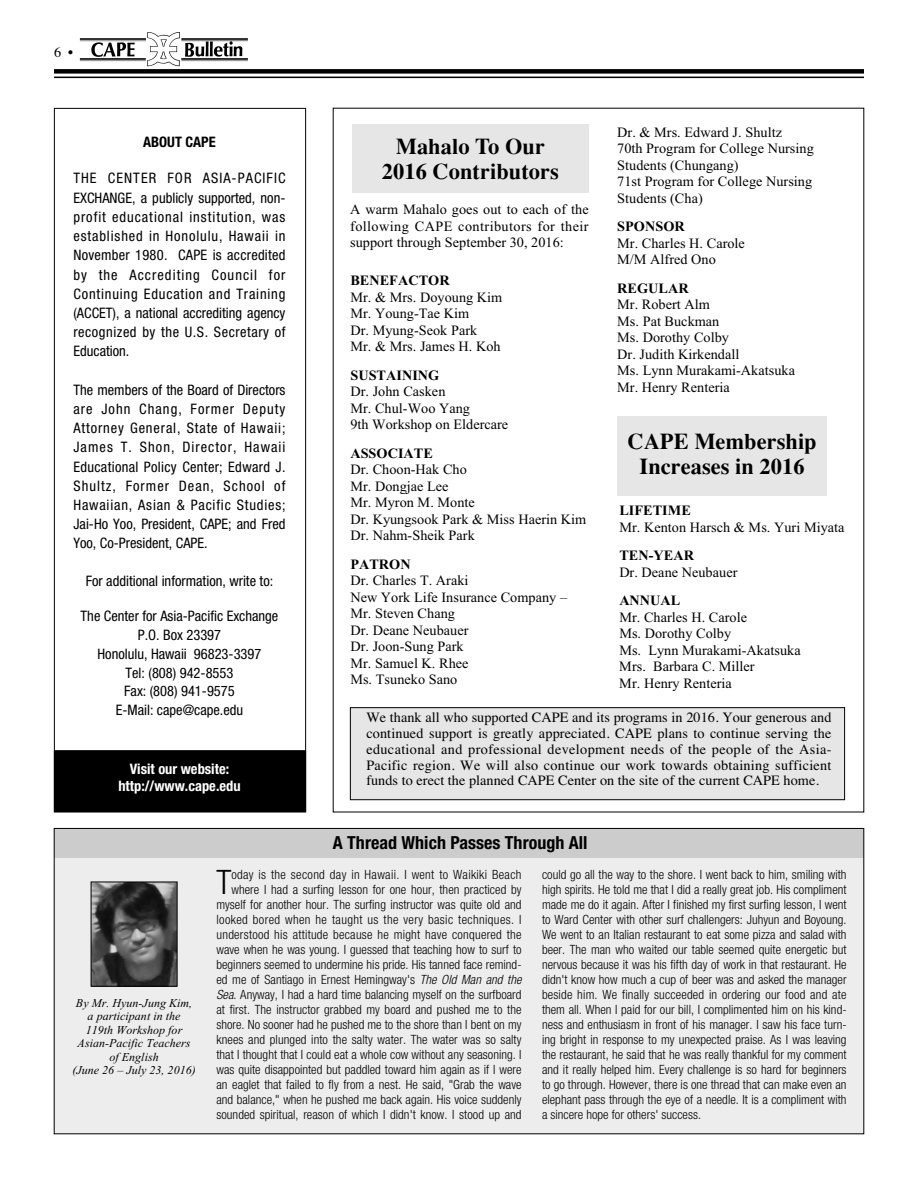
<style>
.page{position:relative;width:918px;height:1188px;background:#fff}
.page>*{position:absolute;margin:0;border:0;box-sizing:border-box;transform-origin:0 0}
.t1{font:300 condensed 33.75px "Helvetica Neue";color:#000}
.t2{font:700 22.5px/25.5px "Times";color:#000;text-align:center}
.t3{font:700 condensed 18px "Helvetica Neue";color:#000}
.t4{font:condensed 14.4px/19.2px "Helvetica Neue";color:#000;text-align:justify}
.t5{font:700 condensed 14.4px/17.4px "Helvetica Neue";color:#fff;text-align:center}
.t6{font:700 condensed 14.4px "Helvetica Neue";color:#000}
.t7{font:14.25px/16.5px "Times New Roman";color:#000}
.t8{font:14.25px/15.8px "Times";color:#000;text-align:justify}
.t9{font:700 14.25px "Times New Roman";letter-spacing:.005em;color:#000}
.t10{font:300 condensed 12.75px/15px "Helvetica Neue";color:#000;text-align:right}
.t11{font:italic 12px/13.5px "Times New Roman";color:#000;text-align:center}
.s1{font-style:italic}
</style>
<div class="page">
<div style="left:54px;top:69px;width:810px;height:5px;background:#000"></div>
<hr style="left:54px;top:77px;width:810px;height:1px;background:#000">
<img style="left:79px;top:32px;width:169px;height:35px">
<div style="left:351px;top:708px;width:493px;height:92px;background:#e6e6e6"></div>
<div style="left:350px;top:707px;width:495px;height:93px;border:1px solid #000"></div>
<div style="left:617px;top:416px;width:210px;height:80px;background:#e6e6e6"></div>
<div style="left:352px;top:124px;width:237px;height:69px;background:#e6e6e6"></div>
<div style="left:54px;top:828px;width:810px;height:306px;background:#ededed"></div>
<div style="left:54px;top:828px;width:810px;height:30px;background:#ccc"></div>
<div style="left:55px;top:751px;width:250px;height:60px;background:#000"></div>
<div style="left:54px;top:750px;width:252px;height:62px;border:1px solid #000"></div>
<div style="left:54px;top:108px;width:252px;height:704px;border:1px solid #000"></div>
<img style="left:93px;top:884px;width:82px;height:100px">
<div style="left:91px;top:882px;width:86px;height:104px;border:1px solid #000"></div>
<p class="t8" style="left:54px;top:44px;width:21px">6 •</p>
<p class="t6" style="left:143px;top:137px;width:74px">ABOUT CAPE</p>
<p class="t4" style="left:73px;top:170px;width:214px">THE CENTER FOR ASIA-PACIFIC EXCHANGE, a publicly supported, non&shy;profit educational institution, was established in Honolulu, Hawaii in November 1980. CAPE is accredited by the Accrediting Council for Continuing Education and Training (ACCET), a national accrediting agency recognized by the U.S. Secretary of Education.</p>
<p class="t4" style="left:73px;top:381px;width:214px">The members of the Board of Directors are John Chang, Former Deputy Attorney General, State of Hawaii; James T. Shon, Director, Hawaii Educational Policy Center; Edward J.<br>Shultz, Former Dean, School of Hawaiian, Asian &amp; Pacific Studies; Jai-Ho Yoo, President, CAPE; and Fred Yoo, Co-President, CAPE.</p>
<p class="t4" style="left:86px;top:573px;width:189px">For additional information, write to:</p>
<p class="t4" style="left:81px;top:608px;width:199px;text-align:center">The Center for Asia-Pacific Exchange<br>P.O. Box 23397<br>Honolulu, Hawaii 96823-3397<br>Tel: (808) 942-8553<br>Fax: (808) 941-9575<br>E-Mail: cape@cape.edu</p>
<p class="t5" style="left:118px;top:761px;width:124px">Visit our website: http://www.cape.edu</p>
<h2 class="t2" style="left:382px;top:133px;width:178px">Mahalo To Our<br>2016 Contributors</h2>
<p class="t7" style="left:350px;top:201px;width:240px;text-align:justify">A warm Mahalo goes out to each of the following CAPE contributors for their support through September 30, 2016:</p>
<p class="t9" style="left:350px;top:272px;width:101px">BENEFACTOR</p>
<p class="t7" style="left:350px;top:289px;width:153px">Mr. &amp; Mrs. Doyoung Kim<br>Mr. Young-Tae Kim<br>Dr. Myung-Seok Park<br>Mr. &amp; Mrs. James H. Koh</p>
<p class="t9" style="left:350px;top:367px;width:91px">SUSTAINING</p>
<p class="t7" style="left:350px;top:383px;width:159px">Dr. John Casken<br>Mr. Chul-Woo Yang<br>9th Workshop on Eldercare</p>
<p class="t9" style="left:350px;top:445px;width:84px">ASSOCIATE</p>
<p class="t7" style="left:350px;top:461px;width:237px">Dr. Choon-Hak Cho<br>Mr. Dongjae Lee<br>Mr. Myron M. Monte<br>Dr. Kyungsook Park &amp; Miss Haerin Kim<br>Dr. Nahm-Sheik Park</p>
<p class="t9" style="left:350px;top:556px;width:62px">PATRON</p>
<p class="t7" style="left:350px;top:572px;width:218px">Dr. Charles T. Araki<br>New York Life Insurance Company –<br>Mr. Steven Chang<br>Dr. Deane Neubauer<br>Dr. Joon-Sung Park<br>Mr. Samuel K. Rhee<br>Ms. Tsuneko Sano</p>
<p class="t7" style="left:617px;top:124px;width:198px">Dr. &amp; Mrs. Edward J. Shultz<br>70th Program for College Nursing<br>Students (Chungang)<br>71st Program for College Nursing<br>Students (Cha)</p>
<p class="t9" style="left:617px;top:218px;width:69px">SPONSOR</p>
<p class="t7" style="left:617px;top:235px;width:129px">Mr. Charles H. Carole<br>M/M Alfred Ono</p>
<p class="t9" style="left:617px;top:280px;width:73px">REGULAR</p>
<p class="t7" style="left:617px;top:296px;width:179px">Mr. Robert Alm<br>Ms. Pat Buckman<br>Ms. Dorothy Colby<br>Dr. Judith Kirkendall<br>Ms. Lynn Murakami-Akatsuka<br>Mr. Henry Renteria</p>
<h2 class="t2" style="left:627px;top:428px;width:191px">CAPE Membership<br>Increases in 2016</h2>
<p class="t9" style="left:619px;top:502px;width:73px">LIFETIME</p>
<p class="t7" style="left:619px;top:518px;width:227px">Mr. Kenton Harsch &amp; Ms. Yuri Miyata</p>
<p class="t9" style="left:619px;top:547px;width:76px">TEN-YEAR</p>
<p class="t7" style="left:619px;top:563px;width:120px">Dr. Deane Neubauer</p>
<p class="t9" style="left:619px;top:592px;width:63px">ANNUAL</p>
<p class="t7" style="left:619px;top:608px;width:183px">Mr. Charles H. Carole<br>Ms. Dorothy Colby<br>Ms. Lynn Murakami-Akatsuka<br>Mrs. Barbara C. Miller<br>Mr. Henry Renteria</p>
<p class="t8" style="left:366px;top:710px;width:467px">We thank all who supported CAPE and its programs in 2016. Your generous and continued support is greatly appreciated. CAPE plans to continue serving the educational and professional development needs of the people of the Asia-Pacific region. We will also continue our work towards obtaining sufficient funds to erect the planned CAPE Center on the site of the current CAPE home.</p>
<h3 class="t3" style="left:333px;top:836px;width:256px">A Thread Which Passes Through All</h3>
<p class="t11" style="left:72px;top:996px;width:125px">By Mr. Hyun-Jung Kim, a participant in the<br>119th Workshop for<br>Asian-Pacific Teachers of English<br>(June 26 – July 23, 2016)</p>
<h1 class="t1" style="left:216px;top:870px;width:16px">T</h1>
<p class="t10" style="left:216px;top:868px;width:307px">oday is the second day in Hawaii. I went to Waikiki Beach where I had a surfing lesson for one hour, then practiced by myself for another hour. The surfing instructor was quite old and looked bored when he taught us the very basic techniques. I understood his attitude because he might have conquered the wave when he was young. I guessed that teaching how to surf to beginners seemed to undermine his pride. His tanned face remind&shy;ed me of Santiago in Ernest Hemingway's <span class="s1">The Old Man and the Sea</span>. Anyway, I had a hard time balancing myself on the surfboard at first. The instructor grabbed my board and pushed me to the shore. No sooner had he pushed me to the shore than I bent on my knees and plunged into the salty water. The water was so salty that I thought that I could eat a whole cow without any seasoning. I was quite disappointed but paddled toward him again as if I were an eaglet that failed to fly from a nest. He said, "Grab the wave and balance," when he pushed me back again. His voice suddenly sounded spiritual, reason of which I didn't know. I stood up and</p>
<p class="t10" style="left:542px;top:868px;width:306px;text-align:justify">could go all the way to the shore. I went back to him, smiling with high spirits. He told me that I did a really great job. His compliment made me do it again. After I finished my first surfing lesson, I went to Ward Center with other surf challengers: Juhyun and Boyoung.<br>We went to an Italian restaurant to eat some pizza and salad with beer. The man who waited our table seemed quite energetic but nervous because it was his fifth day of work in that restaurant. He didn't know how much a cup of beer was and asked the manager beside him. We finally succeeded in ordering our food and ate them all. When I paid for our bill, I complimented him on his kind&shy;ness and enthusiasm in front of his manager. I saw his face turn&shy;ing bright in response to my unexpected praise. As I was leaving the restaurant, he said that he was really thankful for my comment and it really helped him. Every challenge is so hard for beginners to go through. However, there is one thread that can make even an elephant pass through the eye of a needle. It is a compliment with a sincere hope for others' success.</p>
</div>
